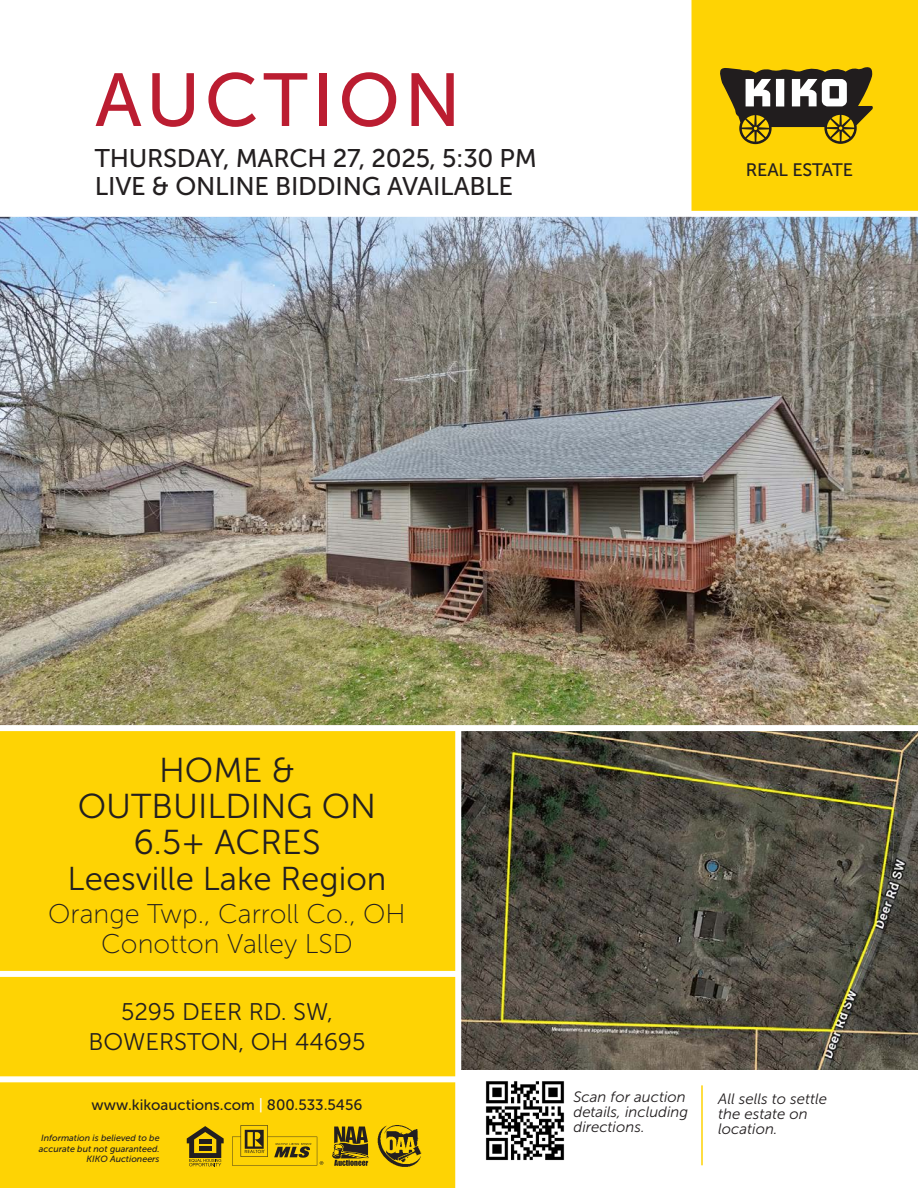
<style>
.page{position:relative;width:918px;height:1188px;background:#fff}
.page>*{position:absolute;margin:0;border:0;box-sizing:border-box;transform-origin:0 0}
.t1{font:74.85px "Museo Sans 500";letter-spacing:.06em;color:#bb1d31}
.t2{font:34.5px/36px "Museo Sans 300";color:#231f20;text-align:center}
.t3{font:33px "Museo Sans 300";color:#231f20}
.t4{font:27px "Museo Sans 100";color:#231f20}
.t5{font:25.5px "Museo Sans 500";letter-spacing:-.01em;color:#231f20}
.t6{font:24px/30px "Museo Sans 300";color:#231f20;text-align:center}
.t7{font:18px "Museo Sans 500";letter-spacing:-.01em;color:#231f20}
.t8{font:italic 15px/15px "Museo Sans 300";color:#231f20}
.t9{font:15px "Museo Sans 500";color:#231f20}
.t10{font:italic 9px/10.5px "Museo Sans 500";color:#231f20;text-align:right}
.s1{color:#fff}
</style>
<div class="page">
<img style="left:461px;top:731px;width:457px;height:338px">
<img style="left:0;top:217px;width:918px;height:508px">
<div style="left:688px;top:0;width:230px;height:216px;background:#fed304"></div>
<div style="left:0;top:729px;width:459px;height:459px;background:#fed304"></div>
<img style="left:485px;top:1081px;width:80px;height:80px">
<hr style="left:701px;top:1085px;width:2px;height:80px;background:#fed304">
<div style="left:0;top:1076px;width:466px;height:6px;background:#fff"></div>
<div style="left:0;top:971px;width:458px;height:6px;background:#fff"></div>
<div style="left:0;top:725px;width:918px;height:6px;background:#fff"></div>
<div style="left:0;top:211px;width:918px;height:6px;background:#fff"></div>
<svg style="left:720px;top:67px;width:153px;height:77px"></svg>
<svg style="left:332px;top:1127px;width:37px;height:39px"></svg>
<svg style="left:232px;top:1125px;width:91px;height:41px"></svg>
<svg style="left:187px;top:1126px;width:37px;height:40px"></svg>
<img style="left:377px;top:1125px;width:44px;height:42px">
<div style="left:455px;top:731px;width:6px;height:457px;background:#fff"></div>
<div style="left:686px;top:0;width:6px;height:214px;background:#fff"></div>
<p class="t1" style="left:95px;top:59px;width:367px">AUCTION</p>
<p class="t5" style="left:95px;top:144px;width:443px">THURSDAY, MARCH 27, 2025, 5:30 PM</p>
<p class="t5" style="left:95px;top:173px;width:420px">LIVE &amp; ONLINE BIDDING AVAILABLE</p>
<p class="t7" style="left:746px;top:160px;width:109px">REAL ESTATE</p>
<p class="t2" style="left:78px;top:752px;width:300px">HOME &amp;<br>OUTBUILDING ON<br>6.5+ ACRES</p>
<p class="t3" style="left:68px;top:861px;width:320px">Leesville Lake Region</p>
<p class="t4" style="left:48px;top:899px;width:359px">Orange Twp., Carroll Co., OH</p>
<p class="t4" style="left:101px;top:929px;width:253px">Conotton Valley LSD</p>
<p class="t6" style="left:88px;top:997px;width:279px">5295 DEER RD. SW,<br>BOWERSTON, OH 44695</p>
<p class="t9" style="left:92px;top:1097px;width:272px">www.kikoauctions.com <span class="s1">|</span> 800.533.5456</p>
<p class="t10" style="left:39px;top:1133px;width:122px">Information is believed to be accurate but not guaranteed.<br>KIKO Auctioneers</p>
<p class="t8" style="left:573px;top:1090px;width:116px">Scan for auction details, including directions.</p>
<p class="t8" style="left:718px;top:1091px;width:111px">All sells to settle the estate on location.</p>
</div>
